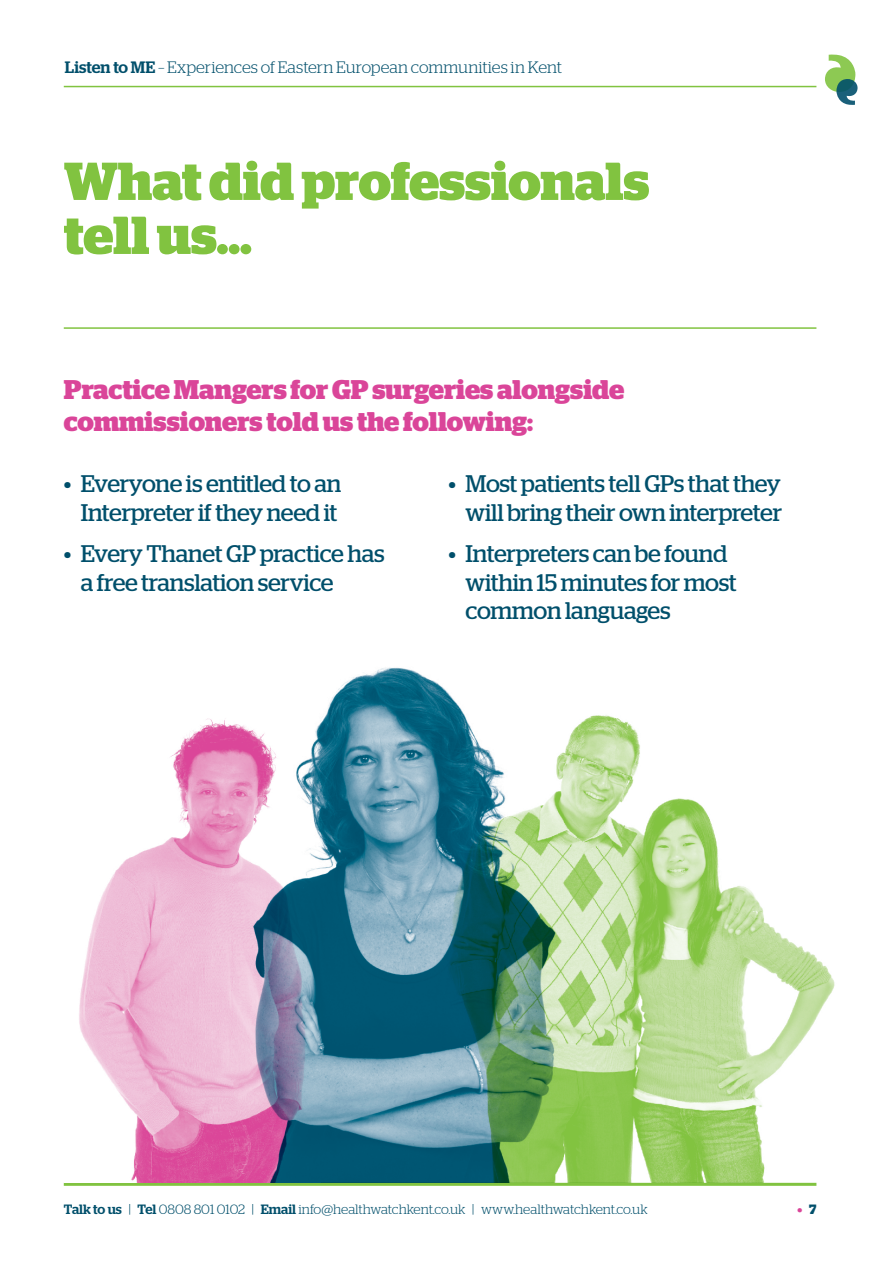
<style>
.page{position:relative;width:893px;height:1263px;background:#fff}
.page>*{position:absolute;margin:0;border:0;box-sizing:border-box;transform-origin:0 0}
.t1{font:700 53.25px/54px "Stag";color:#81c340}
.t2{font:700 27px/31.5px "Stag";letter-spacing:-.005em;color:#da4599}
.t3{font:24px/28.5px "Stag";letter-spacing:-.01em;color:#004f6b}
.t4{font:300 16.5px "Stag";color:#004f6b}
.t5{font:300 13.5px "Stag";color:#004f6b}
.t6{font:700 13.5px "Stag";color:#da4599}
.s1{font-weight:500}
.s2{color:#004f6b}
</style>
<div class="page">
<hr style="left:64px;top:86px;width:752px;height:1px;background:#81c340">
<hr style="left:64px;top:1183px;width:752px;height:3px;background:#81c340">
<svg style="left:825px;top:54px;width:32px;height:51px"></svg>
<hr style="left:64px;top:327px;width:752px;height:2px;background:#81c340">
<img style="left:79px;top:718px;width:241px;height:465px">
<img style="left:243px;top:667px;width:215px;height:515px">
<img style="left:432px;top:705px;width:403px;height:477px">
<p class="t4" style="left:65px;top:57px;width:499px"><span class="s1">Listen to ME</span> – Experiences of Eastern European communities in Kent</p>
<h1 class="t1" style="left:64px;top:154px;width:587px">What did professionals tell us…</h1>
<p class="t2" style="left:64px;top:374px;width:562px">Practice Mangers for GP surgeries alongside commissioners told us the following:</p>
<p class="t3" style="left:64px;top:469px;width:279px;text-align:center">• Everyone is entitled to an<br>Interpreter if they need it</p>
<p class="t3" style="left:81px;top:539px;width:305px;text-indent:-17px">• Every Thanet GP practice has a free translation service</p>
<p class="t3" style="left:449px;top:469px;width:335px;text-align:right">• Most patients tell GPs that they will bring their own interpreter</p>
<p class="t3" style="left:466px;top:539px;width:272px;text-indent:-17px">• Interpreters can be found within 15 minutes for most common languages</p>
<p class="t5" style="left:64px;top:1202px;width:585px"><span class="s1">Talk to us</span> | <span class="s1">Tel</span> 0808 801 0102 | <span class="s1">Email</span> info@healthwatchkent.co.uk | www.healthwatchkent.co.uk</p>
<p class="t6" style="left:798px;top:1201px;width:20px">• <span class="s2">7</span></p>
</div>
